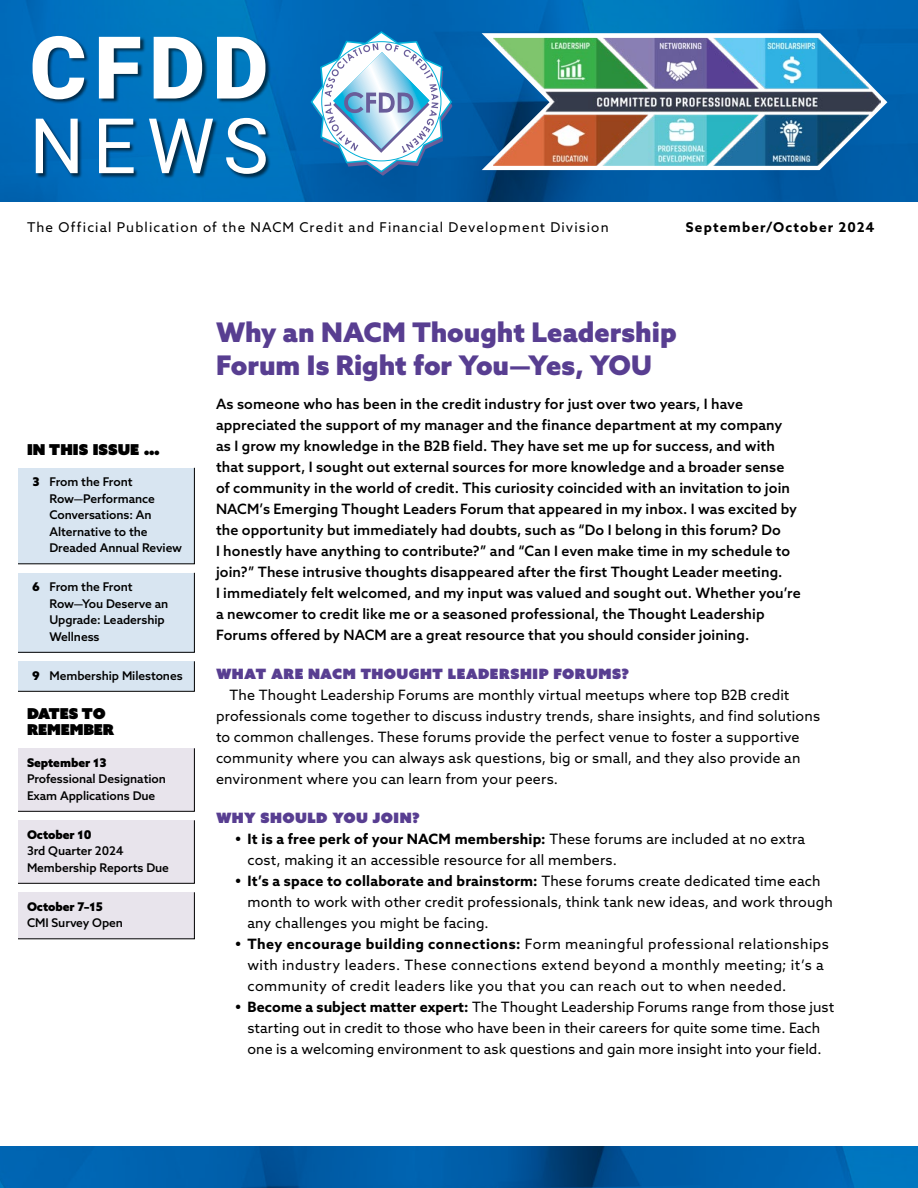
<style>
.page{position:relative;width:918px;height:1188px;background:#fff}
.page>*{position:absolute;margin:0;border:0;box-sizing:border-box;transform-origin:0 0}
.t1{font:900 86.7px "Roboto";color:#fff}
.t2{font:76.65px "Roboto";color:#fff}
.t3{font:900 27px/33px "Azo Sans";color:#583e91}
.t4{font:15px/16.5px "Azo Sans Uber";letter-spacing:-.01em;color:#000}
.t5{font:500 14.25px/21px "Azo Sans";letter-spacing:.01em;color:#000}
.t6{font:14.25px/21px "Azo Sans";letter-spacing:.01em;color:#000}
.t7{font:700 14.25px "Azo Sans";letter-spacing:.015em;color:#000}
.t8{font:14.25px "Azo Sans";letter-spacing:.03em;color:#000}
.t9{font:14.25px "Azo Sans";letter-spacing:.035em;color:#000}
.t10{font:14.25px "Azo Sans Uber";letter-spacing:.025em;color:#583e91}
.t11{font:13.5px "Azo Sans";letter-spacing:.085em;color:#000}
.t12{font:700 13.5px "Azo Sans";letter-spacing:.09em;color:#000}
.t13{font:500 12px/16.5px "Azo Sans";letter-spacing:-.005em;color:#000}
.t14{font:900 12px "Azo Sans";letter-spacing:-.005em;color:#000}
.s1{font-weight:900}
.s2{font-family:"Azo Sans Uber";font-weight:400}
.s3{font-weight:400}
.s4{font-family:"Azo Sans Uber"}
.s5{font-weight:700}
</style>
<div class="page">
<img style="left:0;top:1147px;width:918px;height:41px">
<img style="left:0;top:0;width:918px;height:202px">
<div style="left:18px;top:467px;width:177px;height:98px;background:#d8e5f1"></div>
<div style="left:18px;top:572px;width:177px;height:81px;background:#d8e5f1"></div>
<svg style="left:18px;top:661px;width:177px;height:31px;background:#d0dce7"></svg>
<div style="left:18px;top:748px;width:177px;height:64px;background:#e8e4ec"></div>
<div style="left:18px;top:820px;width:177px;height:64px;background:#e8e4ec"></div>
<div style="left:18px;top:892px;width:177px;height:48px;background:#e8e4ec"></div>
<svg style="left:311px;top:31px;width:141px;height:145px"></svg>
<svg style="left:482px;top:33px;width:405px;height:137px"></svg>
<img style="left:493px;top:38px;width:388px;height:128px">
<div style="left:32px;top:36px;width:240px;height:143px;background:#000;opacity:.6"></div>
<h1 class="t1" style="left:30px;top:7px;width:240px">CFDD</h1>
<h2 class="t2" style="left:29px;top:92px;width:241px">NEWS</h2>
<p class="t11" style="left:27px;top:218px;width:583px">The Official Publication of the NACM Credit and Financial Development Division</p>
<p class="t12" style="left:686px;top:218px;width:190px">September/October 2024</p>
<p class="t4" style="left:27px;top:441px;width:134px">IN THIS ISSUE …</p>
<p class="t13" style="left:50px;top:473px;width:134px;text-indent:-17px"><span class="s1">3</span> From the Front<br>Row—Performance<br>Conversations: An<br>Alternative to the<br>Dreaded Annual Review</p>
<p class="t13" style="left:50px;top:578px;width:120px;text-indent:-17px"><span class="s1">6</span> From the Front<br>Row—You Deserve an<br>Upgrade: Leadership<br>Wellness</p>
<p class="t13" style="left:32px;top:667px;width:152px"><span class="s1">9</span> Membership Milestones</p>
<p class="t4" style="left:27px;top:705px;width:89px">DATES TO<br>REMEMBER</p>
<p class="t14" style="left:27px;top:754px;width:81px">September 13</p>
<p class="t13" style="left:27px;top:770px;width:140px">Professional Designation<br>Exam Applications Due</p>
<p class="t14" style="left:27px;top:826px;width:66px">October 10</p>
<p class="t13" style="left:27px;top:842px;width:144px">3rd Quarter 2024<br>Membership Reports Due</p>
<p class="t14" style="left:27px;top:898px;width:77px">October 7–15</p>
<p class="t13" style="left:27px;top:914px;width:98px">CMI Survey Open</p>
<h3 class="t3" style="left:216px;top:315px;width:462px">Why an NACM Thought Leadership<br>Forum Is Right for You—Yes, YOU</h3>
<p class="t5" style="left:216px;top:393px;width:586px">As someone who has been in the credit industry for just over two years, I have appreciated the support of my manager and the finance department at my company as I grow my knowledge in the B2B field. They have set me up for success, and with that support, I sought out external sources for more knowledge and a broader sense of community in the world of credit. This curiosity coincided with an invitation to join NACM’s Emerging Thought Leaders Forum that appeared in my inbox. I was excited by the opportunity but immediately had doubts, such as “Do I belong in this forum? Do<br>I honestly have anything to contribute?” and “Can I even make time in my schedule to join?” These intrusive thoughts disappeared after the first Thought Leader meeting.<br>I immediately felt welcomed, and my input was valued and sought out. Whether you’re a newcomer to credit like me or a seasoned professional, the Thought Leadership Forums offered by NACM are a great resource that you should consider joining.</p>
<p class="t10" style="left:216px;top:665px;width:415px">WHAT ARE NACM THOUGHT LEADERSHIP FORUMS?</p>
<p class="t6" style="left:216px;top:685px;width:606px;text-indent:13px">The Thought Leadership Forums are monthly virtual meetups where top B2B credit professionals come together to discuss industry trends, share insights, and find solutions to common challenges. These forums provide the perfect venue to foster a supportive community where you can always ask questions, big or small, and they also provide an environment where you can learn from your peers.</p>
<p class="t10" style="left:216px;top:809px;width:205px">WHY SHOULD YOU JOIN?</p>
<p class="t7" style="left:235px;top:830px;width:571px"><span class="s2">·</span> It is a free perk of your NACM membership: <span class="s3">These forums are included at no extra</span></p>
<p class="t6" style="left:247px;top:850px;width:371px">cost, making it an accessible resource for all members.</p>
<p class="t7" style="left:235px;top:872px;width:587px"><span class="s2">·</span> It’s a space to collaborate and brainstorm: <span class="s3">These forums create dedicated time each</span></p>
<p class="t6" style="left:247px;top:892px;width:587px">month to work with other credit professionals, think tank new ideas, and work through</p>
<p class="t6" style="left:247px;top:913px;width:243px">any challenges you might be facing.</p>
<p class="t8" style="left:235px;top:935px;width:595px"><span class="s4">·</span> <span class="s5">They encourage building connections:</span> Form meaningful professional relationships</p>
<p class="t9" style="left:247px;top:956px;width:578px">with industry leaders. These connections extend beyond a monthly meeting; it’s a</p>
<p class="t8" style="left:247px;top:977px;width:540px">community of credit leaders like you that you can reach out to when needed.</p>
<p class="t6" style="left:235px;top:997px;width:600px"><span class="s4">·</span> <span class="s5">Become a subject matter expert:</span> The Thought Leadership Forums range from those just</p>
<p class="t6" style="left:247px;top:1018px;width:574px">starting out in credit to those who have been in their careers for quite some time. Each</p>
<p class="t6" style="left:247px;top:1039px;width:576px">one is a welcoming environment to ask questions and gain more insight into your field.</p>
</div>
